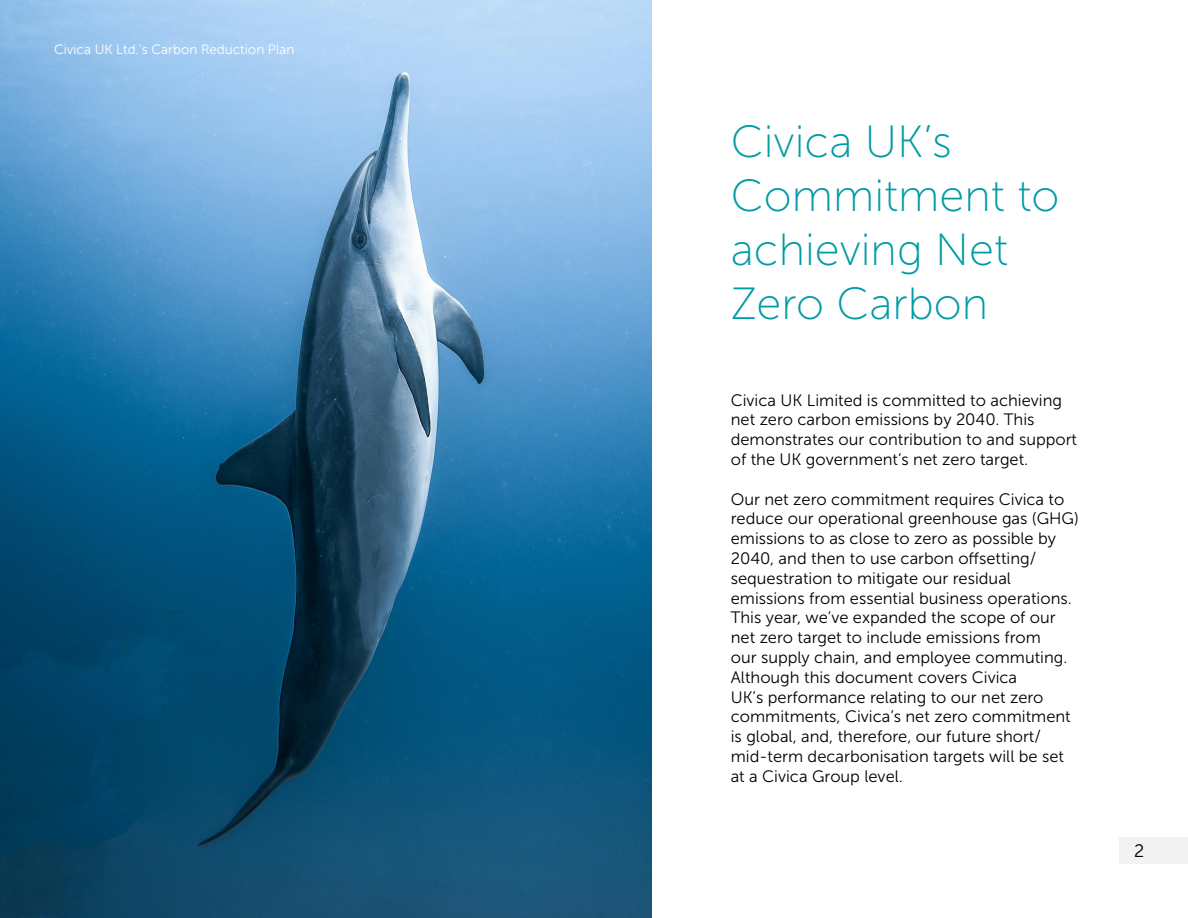
<style>
.page{position:relative;width:1188px;height:918px;background:#fff}
.page>*{position:absolute;margin:0;border:0;box-sizing:border-box;transform-origin:0 0}
.t1{font:45px/54px "Museo Sans 100";color:#009ba5}
.t2{font:18px "Museo Sans 300";color:#000}
.t3{font:16.5px/19.8px "Museo Sans 300";color:#000}
.t4{font:13.5px "Museo Sans 300";color:#fff}
</style>
<div class="page">
<div style="left:1120px;top:837px;width:68px;height:27px;background:#f2f2f2"></div>
<img style="left:0;top:0;width:652px;height:918px">
<p class="t4" style="left:54px;top:42px;width:242px">Civica UK Ltd.’s Carbon Reduction Plan</p>
<h1 class="t1" style="left:731px;top:115px;width:330px">Civica UK’s<br>Commitment to achieving Net<br>Zero Carbon</h1>
<p class="t3" style="left:731px;top:390px;width:348px">Civica UK Limited is committed to achieving net zero carbon emissions by 2040. This demonstrates our contribution to and support of the UK government’s net zero target.</p>
<p class="t3" style="left:731px;top:489px;width:350px">Our net zero commitment requires Civica to reduce our operational greenhouse gas (GHG) emissions to as close to zero as possible by 2040, and then to use carbon offsetting/ sequestration to mitigate our residual emissions from essential business operations.<br>This year, we’ve expanded the scope of our net zero target to include emissions from<br>our supply chain, and employee commuting.<br>Although this document covers Civica<br>UK’s performance relating to our net zero commitments, Civica’s net zero commitment is global, and, therefore, our future short/ mid-term decarbonisation targets will be set at a Civica Group level.</p>
<p class="t2" style="left:1134px;top:841px;width:12px">2</p>
</div>
